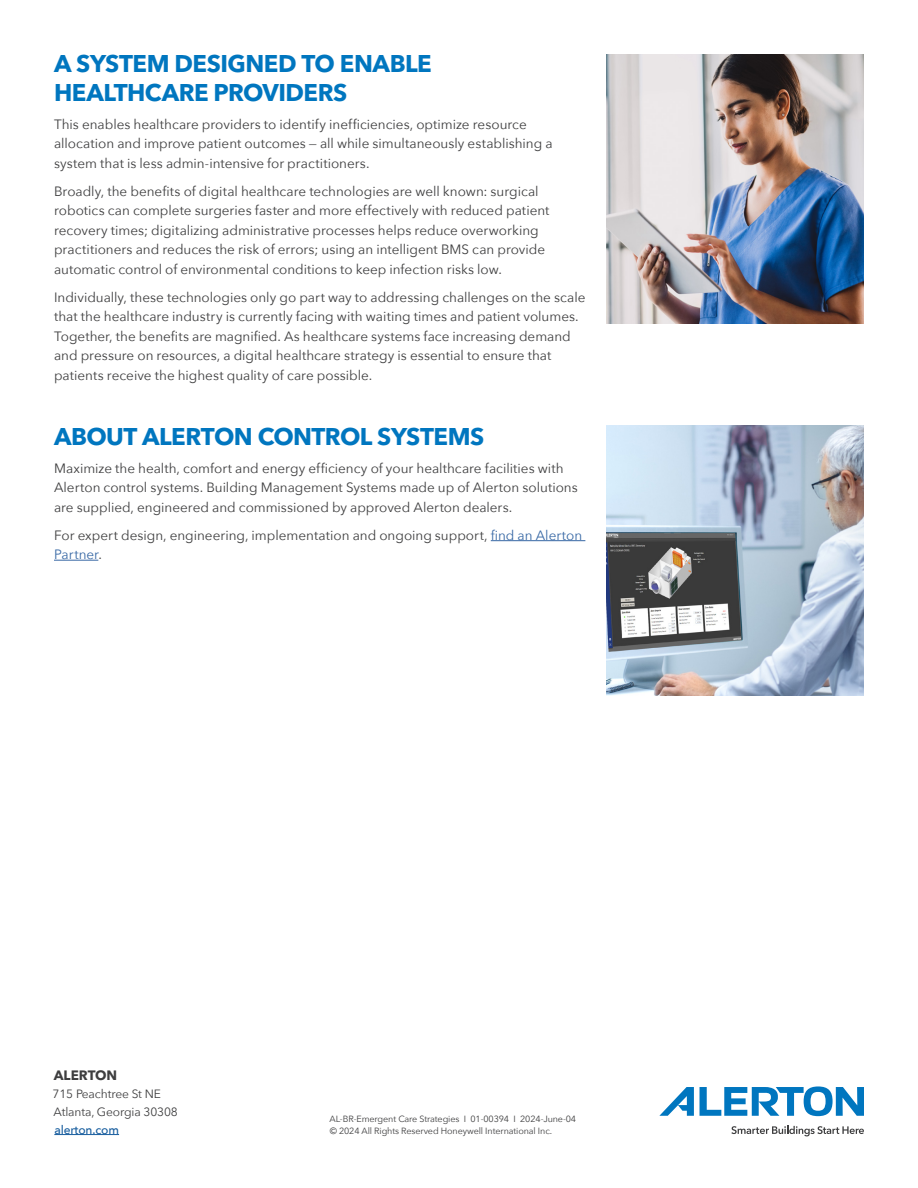
<style>
.page{position:relative;width:918px;height:1188px;background:#fff}
.page>*{position:absolute;margin:0;border:0;box-sizing:border-box;transform-origin:0 0}
._10_Inside__Body_Text{font:700 24px/28.5px "Avenir Next LT Pro";letter-spacing:-.02em;color:#0076bf}
._10_Inside__Body_Text-2{font:13.5px/19.5px "Avenir Next";color:#3e3e3f}
._23_Back__Address_Block_Heading{font:700 13.5px "Avenir Next LT Pro";color:#3e3e3f}
.Cover__Address_Block_Heading{font:12px/18px "Avenir Next";letter-spacing:-.01em;color:#3e3e3f}
._24_Back__Address_Block_Text{font:12px "Avenir Next";letter-spacing:-.01em;color:#3e3e3f}
._25_Back__Copyright_Text{font:9px/12px "Avenir Next";letter-spacing:-.01em;color:#3e3e3f}
.s1{color:#3667a4}
.s2{font-weight:500;color:#175d9e}
</style>
<div class="page">
<hr style="left:54px;top:1134px;width:65px;height:1px;background:#175d9e">
<svg style="left:731px;top:1126px;width:133px;height:10px"></svg>
<svg style="left:659px;top:1087px;width:35px;height:29px"></svg>
<svg style="left:700px;top:1086px;width:164px;height:30px"></svg>
<hr style="left:491px;top:540px;width:94px;height:1px;background:#3667a4">
<hr style="left:54px;top:560px;width:44px;height:1px;background:#3667a4">
<img style="left:606px;top:426px;width:258px;height:270px">
<img style="left:606px;top:54px;width:258px;height:270px">
<p class="_10_Inside__Body_Text" style="left:54px;top:49px;width:379px">A SYSTEM DESIGNED TO ENABLE<br>HEALTHCARE PROVIDERS</p>
<p class="_10_Inside__Body_Text-2" style="left:54px;top:114px;width:500px">This enables healthcare providers to identify inefficiencies, optimize resource allocation and improve patient outcomes — all while simultaneously establishing a system that is less admin-intensive for practitioners.</p>
<p class="_10_Inside__Body_Text-2" style="left:54px;top:181px;width:497px">Broadly, the benefits of digital healthcare technologies are well known: surgical robotics can complete surgeries faster and more effectively with reduced patient recovery times; digitalizing administrative processes helps reduce overworking practitioners and reduces the risk of errors; using an intelligent BMS can provide automatic control of environmental conditions to keep infection risks low.</p>
<p class="_10_Inside__Body_Text-2" style="left:54px;top:287px;width:533px">Individually, these technologies only go part way to addressing challenges on the scale that the healthcare industry is currently facing with waiting times and patient volumes.<br>Together, the benefits are magnified. As healthcare systems face increasing demand and pressure on resources, a digital healthcare strategy is essential to ensure that patients receive the highest quality of care possible.</p>
<p class="_10_Inside__Body_Text" style="left:54px;top:422px;width:432px">ABOUT ALERTON CONTROL SYSTEMS</p>
<p class="_10_Inside__Body_Text-2" style="left:54px;top:458px;width:525px">Maximize the health, comfort and energy efficiency of your healthcare facilities with<br>Alerton control systems. Building Management Systems made up of Alerton solutions are supplied, engineered and commissioned by approved Alerton dealers.</p>
<p class="_10_Inside__Body_Text-2" style="left:54px;top:525px;width:530px">For expert design, engineering, implementation and ongoing support, <span class="s1">find an Alerton<br>Partner</span>.</p>
<p class="_23_Back__Address_Block_Heading" style="left:54px;top:1067px;width:65px">ALERTON</p>
<p class="_24_Back__Address_Block_Text" style="left:53px;top:1083px;width:110px">715 Peachtree St NE</p>
<p class="Cover__Address_Block_Heading" style="left:53px;top:1102px;width:126px">Atlanta, Georgia 30308 <span class="s2">alerton.com</span></p>
<p class="_25_Back__Copyright_Text" style="left:330px;top:1112px;width:248px">AL-BR-Emergent Care Strategies I 01-00394 I 2024-June-04 © 2024 All Rights Reserved Honeywell International Inc.</p>
</div>
